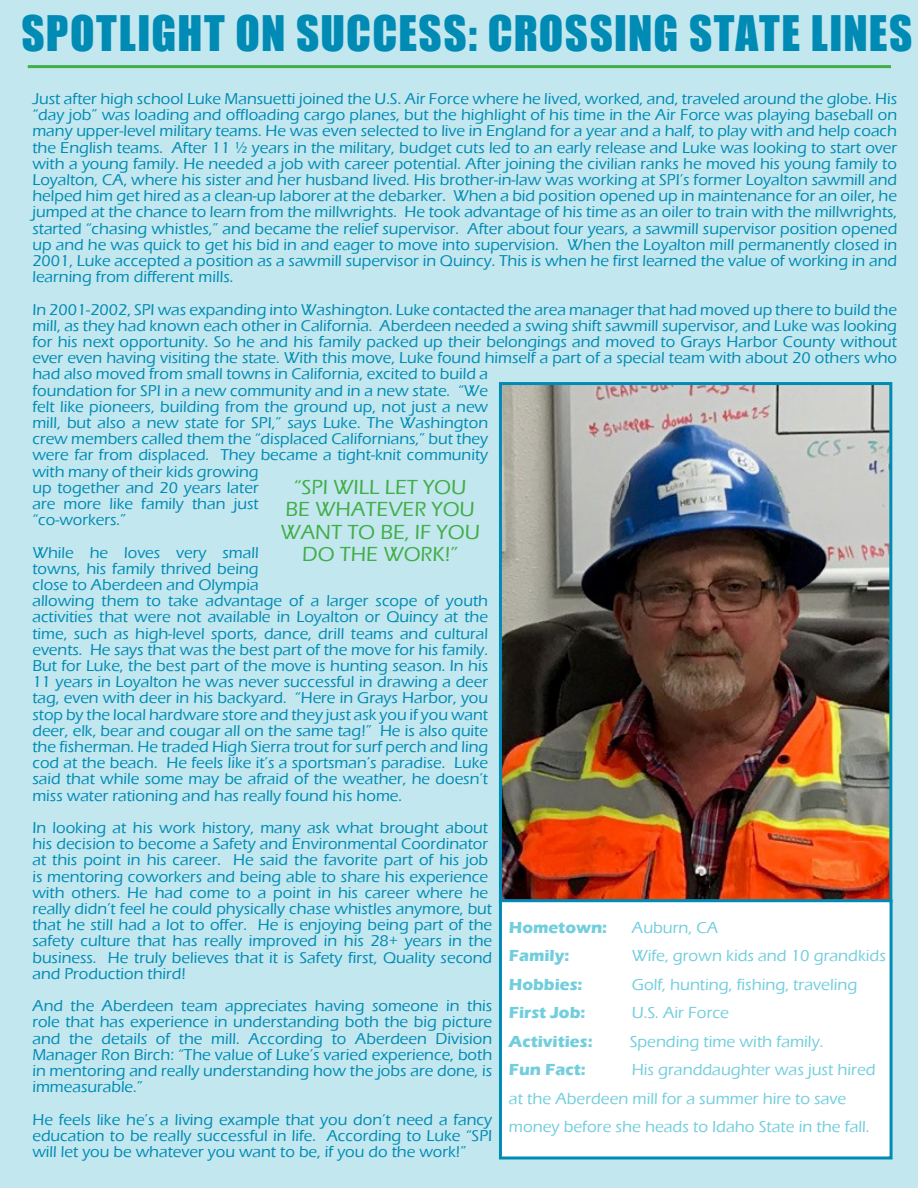
<style>
.page{position:relative;width:918px;height:1188px;background:#c3e7ef}
.page>*{position:absolute;margin:0;border:0;box-sizing:border-box;transform-origin:0 0}
.t1{font:45px "Impact";letter-spacing:.03em;color:#008bb4}
.t2{font:500 21px/22.5px "Eras ITC";color:#40ae49;text-align:center}
.t3{font:500 16.5px/28.5px "Eras ITC";color:#72cedd}
.t4{font:700 16.5px "Eras ITC";color:#72cedd}
.t5{font:500 16.2px/16.2px "Eras ITC";color:#008bb4;text-align:justify}
</style>
<div class="page">
<hr style="left:28px;top:65px;width:863px;height:3px;background:#40ae49">
<img style="left:503px;top:386px;width:385px;height:513px">
<div style="left:499px;top:382px;width:393px;height:521px;border:3px solid #008bb4"></div>
<div style="left:500px;top:901px;width:391px;height:257px;background:#fff"></div>
<div style="left:499px;top:899px;width:394px;height:261px;border:3px solid #008bb4"></div>
<p class="t1" style="left:21px;top:-2px;width:892px">SPOTLIGHT ON SUCCESS: CROSSING STATE LINES</p>
<p class="t5" style="left:32px;top:91px;width:866px">Just after high school Luke Mansuetti joined the U.S. Air Force where he lived, worked, and, traveled around the globe. His “day job” was loading and offloading cargo planes, but the highlight of his time in the Air Force was playing baseball on many upper-level military teams. He was even selected to live in England for a year and a half, to play with and help coach the English teams. After 11 ½ years in the military, budget cuts led to an early release and Luke was looking to start over with a young family. He needed a job with career potential. After joining the civilian ranks he moved his young family to Loyalton, CA, where his sister and her husband lived. His brother-in-law was working at SPI’s former Loyalton sawmill and helped him get hired as a clean-up laborer at the debarker. When a bid position opened up in maintenance for an oiler, he jumped at the chance to learn from the millwrights. He took advantage of his time as an oiler to train with the millwrights, started “chasing whistles,” and became the relief supervisor. After about four years, a sawmill supervisor position opened up and he was quick to get his bid in and eager to move into supervision. When the Loyalton mill permanently closed in 2001, Luke accepted a position as a sawmill supervisor in Quincy. This is when he first learned the value of working in and learning from different mills.</p>
<p class="t5" style="left:32px;top:301px;width:866px;text-align:left">In 2001-2002, SPI was expanding into Washington. Luke contacted the area manager that had moved up there to build the mill, as they had known each other in California. Aberdeen needed a swing shift sawmill supervisor, and Luke was looking for his next opportunity. So he and his family packed up their belongings and moved to Grays Harbor County without ever even having visiting the state. With this move, Luke found himself a part of a special team with about 20 others who had also moved from small towns in California, excited to build a<br>foundation for SPI in a new community and in a new state. “We<br>felt like pioneers, building from the ground up, not just a new<br>mill, but also a new state for SPI,” says Luke. The Washington<br>crew members called them the “displaced Californians,” but they<br>were far from displaced. They became a tight-knit community<br>with many of their kids growing<br>up together and 20 years later<br>are more like family than just<br>“co-workers.”</p>
<p class="t5" style="left:32px;top:544px;width:457px;text-align:left">While he loves very small<br>towns, his family thrived being<br>close to Aberdeen and Olympia<br>allowing them to take advantage of a larger scope of youth activities that were not available in Loyalton or Quincy at the time, such as high-level sports, dance, drill teams and cultural events. He says that was the best part of the move for his family.<br>But for Luke, the best part of the move is hunting season. In his 11 years in Loyalton he was never successful in drawing a deer tag, even with deer in his backyard. “Here in Grays Harbor, you stop by the local hardware store and they just ask you if you want deer, elk, bear and cougar all on the same tag!” He is also quite the fisherman. He traded High Sierra trout for surf perch and ling cod at the beach. He feels like it’s a sportsman’s paradise. Luke said that while some may be afraid of the weather, he doesn’t miss water rationing and has really found his home.</p>
<p class="t5" style="left:32px;top:820px;width:461px;text-align:left">In looking at his work history, many ask what brought about his decision to become a Safety and Environmental Coordinator at this point in his career. He said the favorite part of his job is mentoring coworkers and being able to share his experience with others. He had come to a point in his career where he really didn’t feel he could physically chase whistles anymore, but that he still had a lot to offer. He is enjoying being part of the safety culture that has really improved in his 28+ years in the business. He truly believes that it is Safety first, Quality second and Production third!</p>
<p class="t5" style="left:32px;top:998px;width:461px">And the Aberdeen team appreciates having someone in this role that has experience in understanding both the big picture and the details of the mill. According to Aberdeen Division Manager Ron Birch: “The value of Luke’s varied experience, both in mentoring and really understanding how the jobs are done, is immeasurable.”</p>
<p class="t5" style="left:32px;top:1111px;width:461px">He feels like he’s a living example that you don’t need a fancy education to be really successful in life. According to Luke “SPI will let you be whatever you want to be, if you do the work!”</p>
<p class="t2" style="left:280px;top:476px;width:201px">“SPI WILL LET YOU<br>BE WHATEVER YOU<br>WANT TO BE, IF YOU<br>DO THE WORK!”</p>
<p class="t4" style="left:509px;top:918px;width:100px">Hometown:</p>
<p class="t3" style="left:632px;top:913px;width:88px">Auburn, CA</p>
<p class="t4" style="left:509px;top:946px;width:62px">Family:</p>
<p class="t3" style="left:632px;top:942px;width:256px">Wife, grown kids and 10 grandkids</p>
<p class="t4" style="left:509px;top:975px;width:75px">Hobbies:</p>
<p class="t3" style="left:632px;top:970px;width:227px">Golf, hunting, fishing, traveling</p>
<p class="t4" style="left:509px;top:1003px;width:78px">First Job:</p>
<p class="t3" style="left:632px;top:999px;width:99px">U.S. Air Force</p>
<p class="t4" style="left:509px;top:1032px;width:85px">Activities:</p>
<p class="t3" style="left:630px;top:1027px;width:195px">Spending time with family.</p>
<p class="t4" style="left:509px;top:1060px;width:78px">Fun Fact:</p>
<p class="t3" style="left:509px;top:1056px;width:368px;text-indent:123px">His granddaughter was just hired at the Aberdeen mill for a summer hire to save money before she heads to Idaho State in the fall.</p>
</div>
